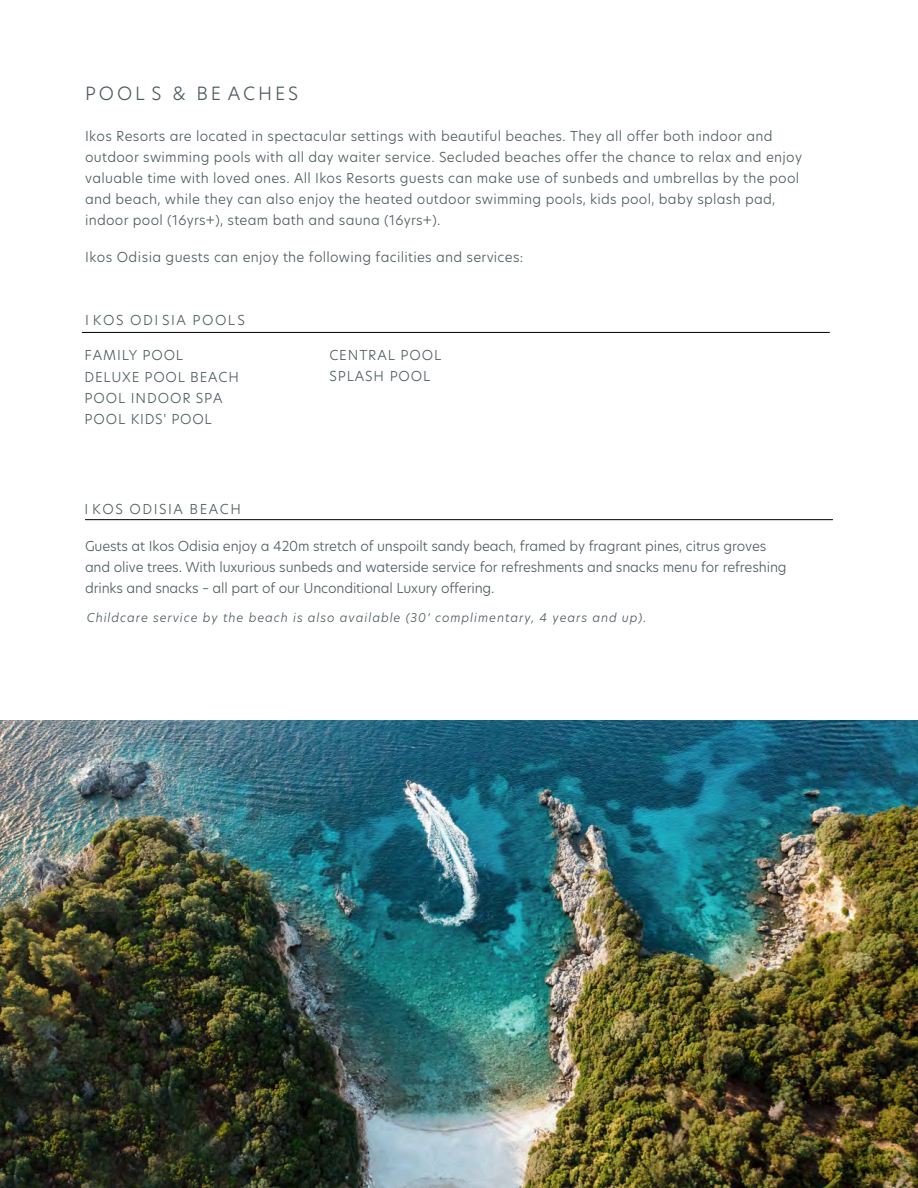
<style>
.page{position:relative;width:918px;height:1188px;background:#fff}
.page>*{position:absolute;margin:0;border:0;box-sizing:border-box;transform-origin:0 0}
.t1{font:300 18px "New Hero";letter-spacing:.16em;color:#4d5b5f}
.t2{font:300 13.5px/20.9px "New Hero";letter-spacing:.02em;color:#4d5b5f}
.t3{font:300 13.5px/21px "New Hero";letter-spacing:-.01em;color:#4d5b5f}
.t4{font:300 13.5px/21px "New Hero";letter-spacing:.065em;color:#4d5b5f}
.t5{font:300 13.5px "New Hero";letter-spacing:.115em;color:#4d5b5f}
.t6{font:italic 300 12px "New Hero";letter-spacing:.075em;color:#4d5b5f}
</style>
<div class="page">
<hr style="left:82px;top:332px;width:748px;height:1px;background:#000">
<hr style="left:85px;top:519px;width:748px;height:1px;background:#000">
<img style="left:0;top:720px;width:918px;height:468px">
<h1 class="t1" style="left:85px;top:84px;width:214px">POOL S &amp; BE ACHES</h1>
<p class="t2" style="left:85px;top:126px;width:718px">Ikos Resorts are located in spectacular settings with beautiful beaches. They all offer both indoor and outdoor swimming pools with all day waiter service. Secluded beaches offer the chance to relax and enjoy valuable time with loved ones. All Ikos Resorts guests can make use of sunbeds and umbrellas by the pool and beach, while they can also enjoy the heated outdoor swimming pools, kids pool, baby splash pad, indoor pool (16yrs+), steam bath and sauna (16yrs+).</p>
<p class="t2" style="left:85px;top:247px;width:440px">Ikos Odisia guests can enjoy the following facilities and services:</p>
<p class="t5" style="left:85px;top:312px;width:161px">I KOS ODI SIA POOLS</p>
<p class="t4" style="left:85px;top:344px;width:156px;line-height:22.5px">FAMILY POOL<br>DELUXE POOL BEACH</p>
<p class="t4" style="left:85px;top:388px;width:140px">POOL INDOOR SPA<br>POOL KIDS' POOL</p>
<p class="t5" style="left:85px;top:501px;width:158px">I KOS ODISIA BEACH</p>
<p class="t4" style="left:329px;top:344px;width:113px">CENTRAL POOL<br>SPLASH POOL</p>
<p class="t3" style="left:85px;top:535px;width:703px">Guests at Ikos Odisia enjoy a 420m stretch of unspoilt sandy beach, framed by fragrant pines, citrus groves and olive trees. With luxurious sunbeds and waterside service for refreshments and snacks menu for refreshing drinks and snacks – all part of our Unconditional Luxury offering.</p>
<p class="t6" style="left:87px;top:610px;width:561px">Childcare service by the beach is also available (30’ complimentary, 4 years and up).</p>
</div>
